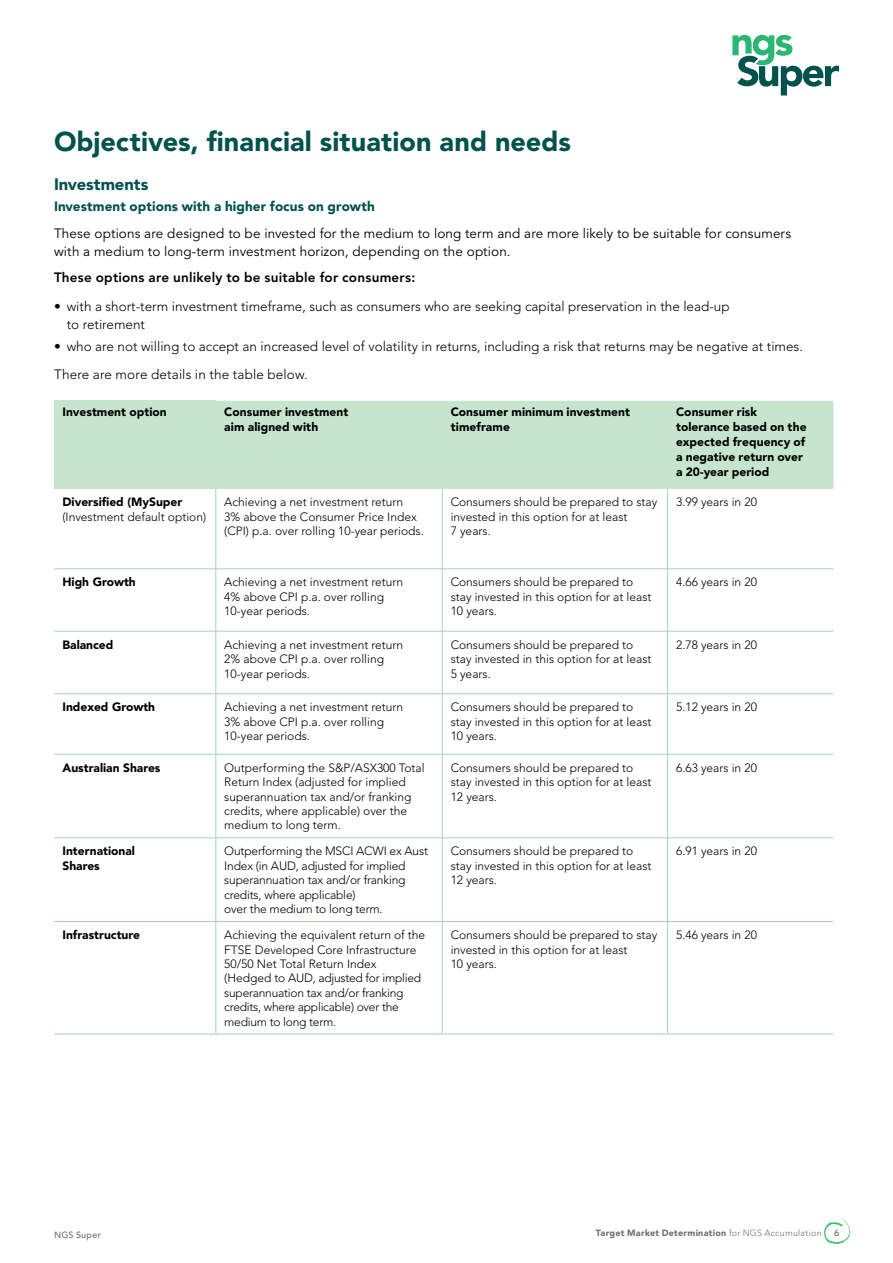
<style>
.page{position:relative;width:893px;height:1263px;background:#fff}
.page>*{position:absolute;margin:0;border:0;box-sizing:border-box;transform-origin:0 0}
.t1{font:900 27px "Avenir LT Std";letter-spacing:.005em;color:#00524c}
.t2{font:900 16.5px "Avenir LT Std";letter-spacing:-.005em;color:#01524d}
.t3{font:300 13.5px/18px "Avenir LT Std";color:#000}
.t4{font:13.5px/18px "Avenir LT Std";letter-spacing:.01em;color:#000}
.t5{font:800 13.5px "Avenir LT Std";letter-spacing:.015em;color:#000}
.t6{font:900 13.5px "Avenir LT Std";letter-spacing:.005em;color:#00524c}
.t7{font:300 12px/14.4px "Avenir LT Std";color:#000}
.t8{font:900 12px/15px "Avenir LT Std";color:#000}
.t9{font:300 12px/14.4px "Avenir LT Std";letter-spacing:-.02em;color:#000}
.t10{font:500 9.45px "Avenir LT Std";color:#6e6f71}
.t11{font:900 9px "Avenir LT Std";letter-spacing:.03em;color:#6e6f71}
.t12{font:500 9px "Avenir LT Std";letter-spacing:.03em;color:#6e6f71}
.s1{font-weight:300}
</style>
<div class="page">
<svg style="left:732px;top:35px;width:107px;height:60px"></svg>
<div style="left:54px;top:401px;width:162px;height:88px;background:#c6e5cf"></div>
<div style="left:216px;top:401px;width:617px;height:88px;background:#c6e5cf"></div>
<hr style="left:668px;top:1034px;width:165px;height:1px;background:#a1d5b2">
<hr style="left:54px;top:568px;width:162px;height:1px;background:#a1d5b2">
<hr style="left:216px;top:568px;width:226px;height:1px;background:#a1d5b2">
<hr style="left:442px;top:568px;width:226px;height:1px;background:#a1d5b2">
<hr style="left:668px;top:568px;width:165px;height:1px;background:#a1d5b2">
<hr style="left:54px;top:631px;width:162px;height:1px;background:#a1d5b2">
<hr style="left:216px;top:631px;width:226px;height:1px;background:#a1d5b2">
<hr style="left:442px;top:631px;width:226px;height:1px;background:#a1d5b2">
<hr style="left:668px;top:631px;width:165px;height:1px;background:#a1d5b2">
<hr style="left:54px;top:693px;width:162px;height:1px;background:#a1d5b2">
<hr style="left:216px;top:693px;width:226px;height:1px;background:#a1d5b2">
<hr style="left:442px;top:693px;width:226px;height:1px;background:#a1d5b2">
<hr style="left:668px;top:693px;width:165px;height:1px;background:#a1d5b2">
<hr style="left:54px;top:754px;width:162px;height:1px;background:#a1d5b2">
<hr style="left:216px;top:754px;width:226px;height:1px;background:#a1d5b2">
<hr style="left:442px;top:754px;width:226px;height:1px;background:#a1d5b2">
<hr style="left:668px;top:754px;width:165px;height:1px;background:#a1d5b2">
<hr style="left:54px;top:838px;width:162px;height:1px;background:#a1d5b2">
<hr style="left:216px;top:838px;width:226px;height:1px;background:#a1d5b2">
<hr style="left:442px;top:838px;width:226px;height:1px;background:#a1d5b2">
<hr style="left:668px;top:838px;width:165px;height:1px;background:#a1d5b2">
<hr style="left:54px;top:921px;width:162px;height:1px;background:#a1d5b2">
<hr style="left:216px;top:921px;width:226px;height:1px;background:#a1d5b2">
<hr style="left:442px;top:921px;width:226px;height:1px;background:#a1d5b2">
<hr style="left:668px;top:921px;width:165px;height:1px;background:#a1d5b2">
<hr style="left:216px;top:1034px;width:226px;height:1px;background:#a1d5b2">
<hr style="left:442px;top:489px;width:1px;height:80px;background:#a1d5b2">
<hr style="left:667px;top:489px;width:1px;height:80px;background:#a1d5b2">
<hr style="left:442px;top:569px;width:1px;height:62px;background:#a1d5b2">
<hr style="left:667px;top:569px;width:1px;height:62px;background:#a1d5b2">
<hr style="left:442px;top:631px;width:1px;height:63px;background:#a1d5b2">
<hr style="left:667px;top:631px;width:1px;height:63px;background:#a1d5b2">
<hr style="left:442px;top:694px;width:1px;height:60px;background:#a1d5b2">
<hr style="left:667px;top:694px;width:1px;height:60px;background:#a1d5b2">
<hr style="left:442px;top:754px;width:1px;height:84px;background:#a1d5b2">
<hr style="left:667px;top:754px;width:1px;height:84px;background:#a1d5b2">
<hr style="left:442px;top:838px;width:1px;height:83px;background:#a1d5b2">
<hr style="left:667px;top:838px;width:1px;height:83px;background:#a1d5b2">
<hr style="left:442px;top:922px;width:1px;height:112px;background:#a1d5b2">
<hr style="left:667px;top:922px;width:1px;height:112px;background:#a1d5b2">
<hr style="left:442px;top:1034px;width:226px;height:1px;background:#a1d5b2">
<hr style="left:216px;top:489px;width:1px;height:80px;background:#a1d5b2">
<hr style="left:216px;top:569px;width:1px;height:62px;background:#a1d5b2">
<hr style="left:216px;top:631px;width:1px;height:63px;background:#a1d5b2">
<hr style="left:216px;top:694px;width:1px;height:60px;background:#a1d5b2">
<hr style="left:216px;top:754px;width:1px;height:84px;background:#a1d5b2">
<hr style="left:216px;top:838px;width:1px;height:83px;background:#a1d5b2">
<hr style="left:216px;top:922px;width:1px;height:112px;background:#a1d5b2">
<hr style="left:54px;top:1034px;width:162px;height:1px;background:#a1d5b2">
<svg style="left:824px;top:1217px;width:27px;height:28px"></svg>
<h1 class="t1" style="left:54px;top:125px;width:518px">Objectives, financial situation and needs</h1>
<h2 class="t2" style="left:54px;top:175px;width:96px">Investments</h2>
<p class="t6" style="left:54px;top:198px;width:323px">Investment options with a higher focus on growth</p>
<p class="t4" style="left:54px;top:224px;width:739px">These options are designed to be invested for the medium to long term and are more likely to be suitable for consumers with a medium to long-term investment horizon, depending on the option.</p>
<p class="t5" style="left:54px;top:269px;width:363px">These options are unlikely to be suitable for consumers:</p>
<p class="t3" style="left:67px;top:297px;width:664px;text-indent:-13px">• with a short-term investment timeframe, such as consumers who are seeking capital preservation in the lead-up to retirement</p>
<p class="t3" style="left:54px;top:332px;width:750px;line-height:28.2px">• who are not willing to accept an increased level of volatility in returns, including a risk that returns may be negative at times.<br>There are more details in the table below.</p>
<p class="t8" style="left:63px;top:404px;width:106px">Investment option</p>
<p class="t8" style="left:224px;top:404px;width:126px">Consumer investment aim aligned with</p>
<p class="t8" style="left:451px;top:404px;width:181px">Consumer minimum investment timeframe</p>
<p class="t8" style="left:676px;top:404px;width:132px">Consumer risk tolerance based on the expected frequency of a negative return over a 20-year period</p>
<p class="t8" style="left:63px;top:495px;width:121px">Diversified (MySuper</p>
<p class="t7" style="left:63px;top:510px;width:145px">(Investment default option)</p>
<p class="t7" style="left:224px;top:495px;width:201px">Achieving a net investment return<br>3% above the Consumer Price Index (CPI) p.a. over rolling 10-year periods.</p>
<p class="t7" style="left:451px;top:495px;width:208px">Consumers should be prepared to stay invested in this option for at least<br>7 years.</p>
<p class="t7" style="left:676px;top:495px;width:82px">3.99 years in 20</p>
<p class="t8" style="left:63px;top:575px;width:75px">High Growth</p>
<p class="t7" style="left:224px;top:575px;width:180px">Achieving a net investment return<br>4% above CPI p.a. over rolling<br>10-year periods.</p>
<p class="t7" style="left:451px;top:575px;width:202px">Consumers should be prepared to stay invested in this option for at least<br>10 years.</p>
<p class="t7" style="left:676px;top:575px;width:82px">4.66 years in 20</p>
<p class="t8" style="left:63px;top:637px;width:52px">Balanced</p>
<p class="t7" style="left:224px;top:637px;width:180px">Achieving a net investment return<br>2% above CPI p.a. over rolling<br>10-year periods.</p>
<p class="t7" style="left:451px;top:637px;width:202px">Consumers should be prepared to stay invested in this option for at least<br>5 years.</p>
<p class="t7" style="left:676px;top:637px;width:82px">2.78 years in 20</p>
<p class="t8" style="left:63px;top:700px;width:94px">Indexed Growth</p>
<p class="t7" style="left:224px;top:700px;width:180px">Achieving a net investment return<br>3% above CPI p.a. over rolling<br>10-year periods.</p>
<p class="t7" style="left:451px;top:700px;width:202px">Consumers should be prepared to stay invested in this option for at least<br>10 years.</p>
<p class="t7" style="left:676px;top:700px;width:82px">5.12 years in 20</p>
<p class="t8" style="left:63px;top:760px;width:100px">Australian Shares</p>
<p class="t7" style="left:224px;top:760px;width:202px">Outperforming the S&amp;P/ASX300 Total Return Index (adjusted for implied superannuation tax and/or franking credits, where applicable) over the medium to long term.</p>
<p class="t7" style="left:451px;top:760px;width:202px">Consumers should be prepared to stay invested in this option for at least<br>12 years.</p>
<p class="t7" style="left:676px;top:760px;width:82px">6.63 years in 20</p>
<p class="t8" style="left:63px;top:844px;width:74px;line-height:14.4px">International<br>Shares</p>
<p class="t7" style="left:224px;top:844px;width:205px">Outperforming the MSCI ACWI ex Aust<br>Index (in AUD, adjusted for implied superannuation tax and/or franking credits, where applicable)<br>over the medium to long term.</p>
<p class="t7" style="left:451px;top:844px;width:202px">Consumers should be prepared to stay invested in this option for at least<br>12 years.</p>
<p class="t7" style="left:676px;top:844px;width:82px">6.91 years in 20</p>
<p class="t8" style="left:63px;top:927px;width:79px">Infrastructure</p>
<p class="t9" style="left:224px;top:928px;width:202px">Achieving the equivalent return of the FTSE Developed Core Infrastructure 50/50 Net Total Return Index (Hedged to AUD, adjusted for implied superannuation tax and/or franking credits, where applicable) over the medium to long term.</p>
<p class="t7" style="left:451px;top:928px;width:208px">Consumers should be prepared to stay invested in this option for at least<br>10 years.</p>
<p class="t7" style="left:676px;top:928px;width:82px">5.46 years in 20</p>
<p class="t12" style="left:54px;top:1230px;width:49px">NGS Super</p>
<p class="t11" style="left:596px;top:1227px;width:227px">Target Market Determination <span class="s1">for NGS Accumulation</span></p>
<p class="t10" style="left:834px;top:1227px;width:7px">6</p>
</div>
